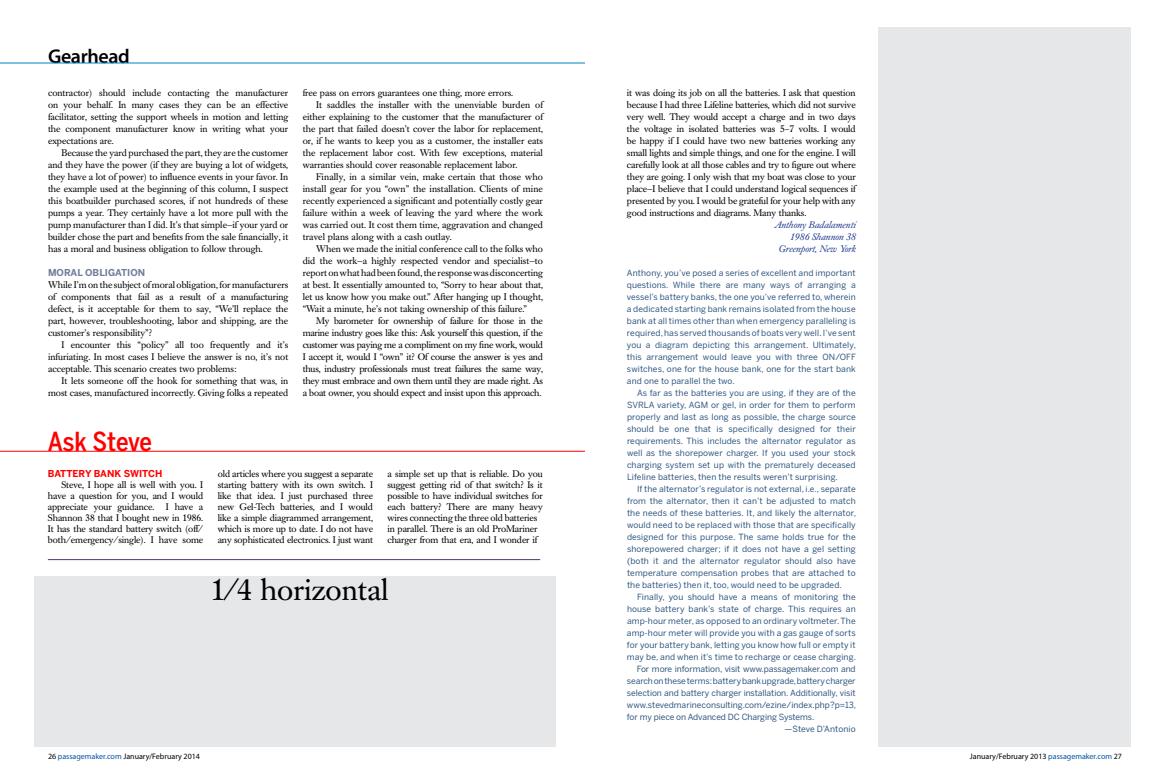
<style>
.page{position:relative;width:1170px;height:783px;background:#fff}
.page>*{position:absolute;margin:0;border:0;box-sizing:border-box;transform-origin:0 0}
.t1{font:30px "Caslon Book BE";color:#000}
.t2{font:500 26px "Benton Sans Cond";letter-spacing:-.005em;color:#f00}
.t3{font:600 20px "Myriad Pro";letter-spacing:-.02em;color:#000}
.t4{font:9.5px/12px "Caslon Book BE";color:#000;text-align:justify}
.t5{font:9.5px "Caslon Book BE";letter-spacing:-.02em;color:#000}
.t6{font:italic 9.5px/12px "Caslon Book BE";color:#25408f;text-align:right}
.t7{font:700 9.5px "Benton Sans";color:#f00}
.t8{font:700 9.5px "Benton Sans";color:#727d9b}
.t9{font:8.5px/12px "Benton Sans";letter-spacing:.005em;color:#305780;text-align:justify}
.t10{font:8px "Myriad Pro";color:#000}
.s1{color:#00539f}
</style>
<div class="page">
<div style="left:34px;top:576px;width:522px;height:171px;background:#e6e7e8"></div>
<div style="left:879px;top:27px;width:252px;height:720px;background:#e6e7e8"></div>
<hr style="left:0;top:63px;width:585px;height:1px;background:#0083c0">
<hr style="left:0;top:451px;width:585px;height:1px;background:#f00">
<hr style="left:48px;top:559px;width:492px;height:1px;background:#503774">
<h3 class="t3" style="left:48px;top:44px;width:83px">Gearhead</h3>
<p class="t4" style="left:48px;top:87px;width:242px">contractor) should include contacting the manufacturer on your behalf. In many cases they can be an effective facilitator, setting the support wheels in motion and letting the component manufacturer know in writing what your expectations are.</p>
<p class="t4" style="left:48px;top:147px;width:242px;text-indent:13px">Because the yard purchased the part, they are the customer and they have the power (if they are buying a lot of widgets, they have a lot of power) to influence events in your favor. In the example used at the beginning of this column, I suspect this boatbuilder purchased scores, if not hundreds of these pumps a year. They certainly have a lot more pull with the pump manufacturer than I did. It’s that simple—if your yard or builder chose the part and benefits from the sale financially, it has a moral and business obligation to follow through.</p>
<p class="t8" style="left:48px;top:267px;width:99px">MORAL OBLIGATION</p>
<p class="t4" style="left:48px;top:279px;width:242px">While I’m on the subject of moral obligation, for manufacturers of components that fail as a result of a manufacturing defect, is it acceptable for them to say, “We’ll replace the part, however, troubleshooting, labor and shipping, are the customer’s responsibility”?</p>
<p class="t4" style="left:48px;top:339px;width:242px;text-indent:13px">I encounter this “policy” all too frequently and it’s infuriating. In most cases I believe the answer is no, it’s not acceptable. This scenario creates two problems:</p>
<p class="t4" style="left:48px;top:375px;width:242px;text-align:right">It lets someone off the hook for something that was, in most cases, manufactured incorrectly. Giving folks a repeated</p>
<h2 class="t2" style="left:48px;top:426px;width:106px">Ask Steve</h2>
<p class="t4" style="left:303px;top:87px;width:212px">free pass on errors guarantees one thing, more errors.</p>
<p class="t4" style="left:316px;top:99px;width:228px">It saddles the installer with the unenviable burden of</p>
<p class="t4" style="left:303px;top:111px;width:242px">either explaining to the customer that the manufacturer of</p>
<p class="t4" style="left:303px;top:123px;width:242px">the part that failed doesn’t cover the labor for replacement,</p>
<p class="t4" style="left:303px;top:135px;width:242px">or, if he wants to keep you as a customer, the installer eats</p>
<p class="t4" style="left:303px;top:147px;width:242px">the replacement labor cost. With few exceptions, material</p>
<p class="t4" style="left:303px;top:159px;width:216px">warranties should cover reasonable replacement labor.</p>
<p class="t4" style="left:316px;top:171px;width:228px">Finally, in a similar vein, make certain that those who</p>
<p class="t4" style="left:303px;top:183px;width:242px">install gear for you “own” the installation. Clients of mine</p>
<p class="t4" style="left:303px;top:195px;width:242px">recently experienced a significant and potentially costly gear</p>
<p class="t4" style="left:303px;top:207px;width:242px">failure within a week of leaving the yard where the work</p>
<p class="t4" style="left:303px;top:219px;width:242px">was carried out. It cost them time, aggravation and changed</p>
<p class="t4" style="left:303px;top:231px;width:151px">travel plans along with a cash outlay.</p>
<p class="t4" style="left:316px;top:243px;width:228px">When we made the initial conference call to the folks who</p>
<p class="t4" style="left:303px;top:255px;width:242px">did the work—a highly respected vendor and specialist—to</p>
<p class="t4" style="left:303px;top:267px;width:242px">report on what had been found, the response was disconcerting</p>
<p class="t4" style="left:303px;top:279px;width:242px">at best. It essentially amounted to, “Sorry to hear about that,</p>
<p class="t4" style="left:303px;top:291px;width:242px">let us know how you make out.” After hanging up I thought,</p>
<p class="t4" style="left:303px;top:303px;width:226px">“Wait a minute, he’s not taking ownership of this failure.”</p>
<p class="t5" style="left:316px;top:315px;width:228px">My barometer for ownership of failure for those in the</p>
<p class="t5" style="left:303px;top:327px;width:242px">marine industry goes like this: Ask yourself this question, if the</p>
<p class="t5" style="left:303px;top:339px;width:242px">customer was paying me a compliment on my fine work, would</p>
<p class="t5" style="left:303px;top:351px;width:242px">I accept it, would I “own” it? Of course the answer is yes and</p>
<p class="t5" style="left:303px;top:363px;width:242px">thus, industry professionals must treat failures the same way,</p>
<p class="t5" style="left:303px;top:375px;width:242px">they must embrace and own them until they are made right. As</p>
<p class="t5" style="left:303px;top:387px;width:240px">a boat owner, you should expect and insist upon this approach.</p>
<p class="t7" style="left:48px;top:468px;width:116px">BATTERY BANK SWITCH</p>
<p class="t4" style="left:48px;top:480px;width:157px;line-height:11px;text-indent:13px">Steve, I hope all is well with you. I have a question for you, and I would appreciate your guidance. I have a Shannon 38 that I bought new in 1986.<br>It has the standard battery switch (off/ both/emergency/single). I have some</p>
<p class="t4" style="left:218px;top:469px;width:157px;line-height:11px">old articles where you suggest a separate starting battery with its own switch. I like that idea. I just purchased three new Gel-Tech batteries, and I would like a simple diagrammed arrangement, which is more up to date. I do not have any sophisticated electronics. I just want</p>
<p class="t4" style="left:387px;top:469px;width:157px;line-height:11px;text-align:left">a simple set up that is reliable. Do you suggest getting rid of that switch? Is it possible to have individual switches for each battery? There are many heavy wires connecting the three old batteries in parallel. There is an old ProMariner charger from that era, and I wonder if</p>
<h1 class="t1" style="left:210px;top:572px;width:180px">1/4 horizontal</h1>
<p class="t4" style="left:627px;top:87px;width:230px">it was doing its job on all the batteries. I ask that question because I had three Lifeline batteries, which did not survive very well. They would accept a charge and in two days the voltage in isolated batteries was 5–7 volts. I would be happy if I could have two new batteries working any small lights and simple things, and one for the engine. I will carefully look at all those cables and try to figure out where they are going. I only wish that my boat was close to your place—I believe that I could understand logical sequences if presented by you. I would be grateful for your help with any good instructions and diagrams. Many thanks.</p>
<p class="t6" style="left:774px;top:219px;width:83px">Anthony Badalamenti<br>1986 Shannon 38<br>Greenport, New York</p>
<p class="t9" style="left:627px;top:267px;width:230px">Anthony, you’ve posed a series of excellent and important questions. While there are many ways of arranging a vessel’s battery banks, the one you’ve referred to, wherein a dedicated starting bank remains isolated from the house bank at all times other than when emergency paralleling is required, has served thousands of boats very well. I’ve sent you a diagram depicting this arrangement. Ultimately, this arrangement would leave you with three ON/OFF switches, one for the house bank, one for the start bank and one to parallel the two.</p>
<p class="t9" style="left:627px;top:387px;width:230px;text-indent:10px">As far as the batteries you are using, if they are of the SVRLA variety, AGM or gel, in order for them to perform properly and last as long as possible, the charge source should be one that is specifically designed for their requirements. This includes the alternator regulator as well as the shorepower charger. If you used your stock charging system set up with the prematurely deceased Lifeline batteries, then the results weren’t surprising.</p>
<p class="t9" style="left:627px;top:483px;width:230px;text-indent:10px">If the alternator’s regulator is not external, i.e., separate from the alternator, then it can’t be adjusted to match the needs of these batteries. It, and likely the alternator, would need to be replaced with those that are specifically designed for this purpose. The same holds true for the shorepowered charger; if it does not have a gel setting (both it and the alternator regulator should also have temperature compensation probes that are attached to the batteries) then it, too, would need to be upgraded.</p>
<p class="t9" style="left:637px;top:591px;width:220px">Finally, you should have a means of monitoring the</p>
<p class="t9" style="left:627px;top:603px;width:230px">house battery bank’s state of charge. This requires an</p>
<p class="t9" style="left:627px;top:615px;width:230px">amp-hour meter, as opposed to an ordinary voltmeter.The</p>
<p class="t9" style="left:627px;top:627px;width:230px">amp-hour meter will provide you with a gas gauge of sorts</p>
<p class="t9" style="left:627px;top:639px;width:230px">for your battery bank, letting you know how full or empty it</p>
<p class="t9" style="left:627px;top:651px;width:231px">may be, and when it’s time to recharge or cease charging.</p>
<p class="t9" style="left:637px;top:663px;width:220px">For more information, visit www.passagemaker.com and</p>
<p class="t9" style="left:627px;top:675px;width:230px">search on these terms: battery bank upgrade, battery charger</p>
<p class="t9" style="left:627px;top:687px;width:230px">selection and battery charger installation. Additionally, visit</p>
<p class="t9" style="left:627px;top:699px;width:230px">www.stevedmarineconsulting.com/ezine/index.php?p=13,</p>
<p class="t9" style="left:627px;top:711px;width:189px">for my piece on Advanced DC Charging Systems.</p>
<p class="t9" style="left:784px;top:723px;width:73px">—Steve D’Antonio</p>
<p class="t10" style="left:48px;top:751px;width:154px">26 <span class="s1">passagemaker.com</span> January/February 2014</p>
<p class="t10" style="left:970px;top:751px;width:154px">January/February 2013 <span class="s1">passagemaker.com</span> 27</p>
</div>
